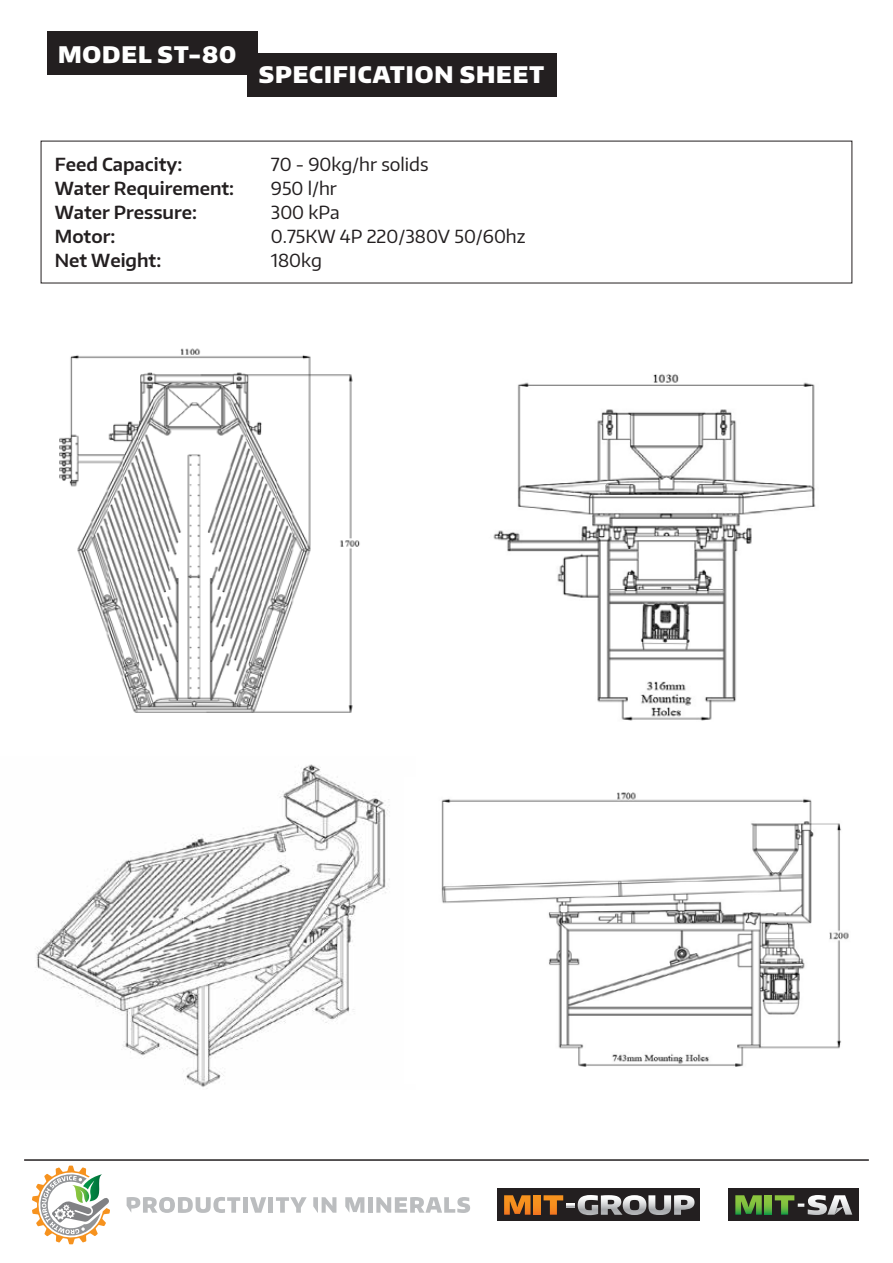
<style>
.page{position:relative;width:893px;height:1263px;background:#fff}
.page>*{position:absolute;margin:0;border:0;box-sizing:border-box;transform-origin:0 0}
.t1{font:900 22.8px "Encode Sans";letter-spacing:.04em;color:#fff}
.t2{font:600 18px "Encode Sans";color:#231f20}
.t3{font:18px "Encode Sans";color:#231f20}
</style>
<div class="page">
<div style="left:729px;top:1188px;width:130px;height:33px;background:#231f20"></div>
<svg style="left:735px;top:1195px;width:27px;height:20px"></svg>
<svg style="left:765px;top:1195px;width:7px;height:20px"></svg>
<svg style="left:775px;top:1195px;width:77px;height:20px"></svg>
<div style="left:498px;top:1188px;width:202px;height:33px;background:#231f20"></div>
<svg style="left:504px;top:1195px;width:27px;height:20px"></svg>
<svg style="left:534px;top:1195px;width:7px;height:20px"></svg>
<svg style="left:544px;top:1195px;width:150px;height:20px"></svg>
<div style="left:243px;top:1197px;width:5px;height:16px;background:#bbbdbf"></div>
<svg style="left:250px;top:1197px;width:16px;height:16px"></svg>
<div style="left:268px;top:1197px;width:5px;height:16px;background:#bbbdbf"></div>
<svg style="left:276px;top:1197px;width:31px;height:16px"></svg>
<div style="left:368px;top:1197px;width:5px;height:16px;background:#bbbdbf"></div>
<svg style="left:376px;top:1197px;width:94px;height:16px"></svg>
<svg style="left:313px;top:1197px;width:23px;height:16px"></svg>
<svg style="left:345px;top:1197px;width:19px;height:16px"></svg>
<svg style="left:127px;top:1197px;width:113px;height:16px"></svg>
<hr style="left:24px;top:1159px;width:845px;height:2px;background:#231f20">
<svg style="left:32px;top:1165px;width:78px;height:79px"></svg>
<div style="left:47px;top:32px;width:211px;height:43px;background:#231f20"></div>
<div style="left:248px;top:53px;width:309px;height:43px;background:#231f20"></div>
<img style="left:59px;top:348px;width:301px;height:365px">
<img style="left:493px;top:374px;width:323px;height:347px">
<img style="left:36px;top:764px;width:354px;height:323px">
<img style="left:441px;top:792px;width:408px;height:275px">
<p class="t1" style="left:58px;top:39px;width:180px">MODEL ST-80</p>
<p class="t1" style="left:259px;top:60px;width:287px">SPECIFICATION SHEET</p>
<p class="t2" style="left:55px;top:152px;width:129px">Feed Capacity:</p>
<p class="t3" style="left:271px;top:152px;width:159px">70 - 90kg/hr solids</p>
<p class="t2" style="left:55px;top:176px;width:181px">Water Requirement:</p>
<p class="t3" style="left:271px;top:176px;width:68px">950 l/hr</p>
<p class="t2" style="left:55px;top:200px;width:144px">Water Pressure:</p>
<p class="t3" style="left:271px;top:200px;width:70px">300 kPa</p>
<p class="t2" style="left:55px;top:224px;width:62px">Motor:</p>
<p class="t3" style="left:271px;top:224px;width:256px">0.75KW 4P 220/380V 50/60hz</p>
<p class="t2" style="left:55px;top:248px;width:108px">Net Weight:</p>
<p class="t3" style="left:271px;top:248px;width:53px">180kg</p>
</div>
